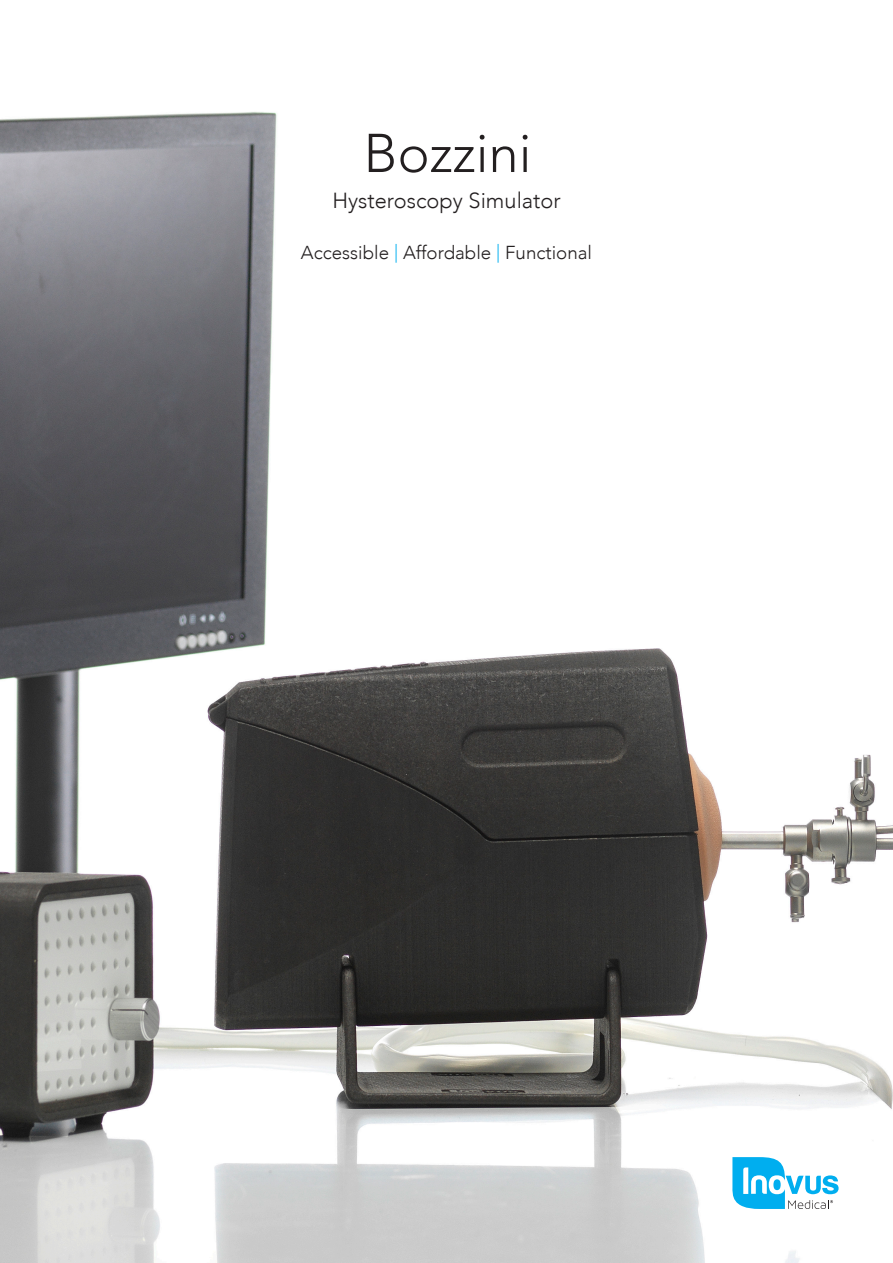
<style>
.page{position:relative;width:893px;height:1263px;background:#fff}
.page>*{position:absolute;margin:0;border:0;box-sizing:border-box;transform-origin:0 0}
.t1{font:300 54px "Avenir";color:#231f20}
.t2{font:300 21.75px "Avenir";color:#231f20}
.t3{font:300 18.75px "Avenir";color:#231f20}
.s1{color:#00aeef}
</style>
<div class="page">
<img style="left:0;top:112px;width:893px;height:1151px">
<svg style="left:732px;top:1157px;width:107px;height:52px"></svg>
<p class="t1" style="left:363px;top:121px;width:170px">Bozzini</p>
<p class="t2" style="left:332px;top:188px;width:230px">Hysteroscopy Simulator</p>
<p class="t3" style="left:301px;top:241px;width:293px">Accessible <span class="s1">|</span> Affordable <span class="s1">|</span> Functional</p>
</div>
